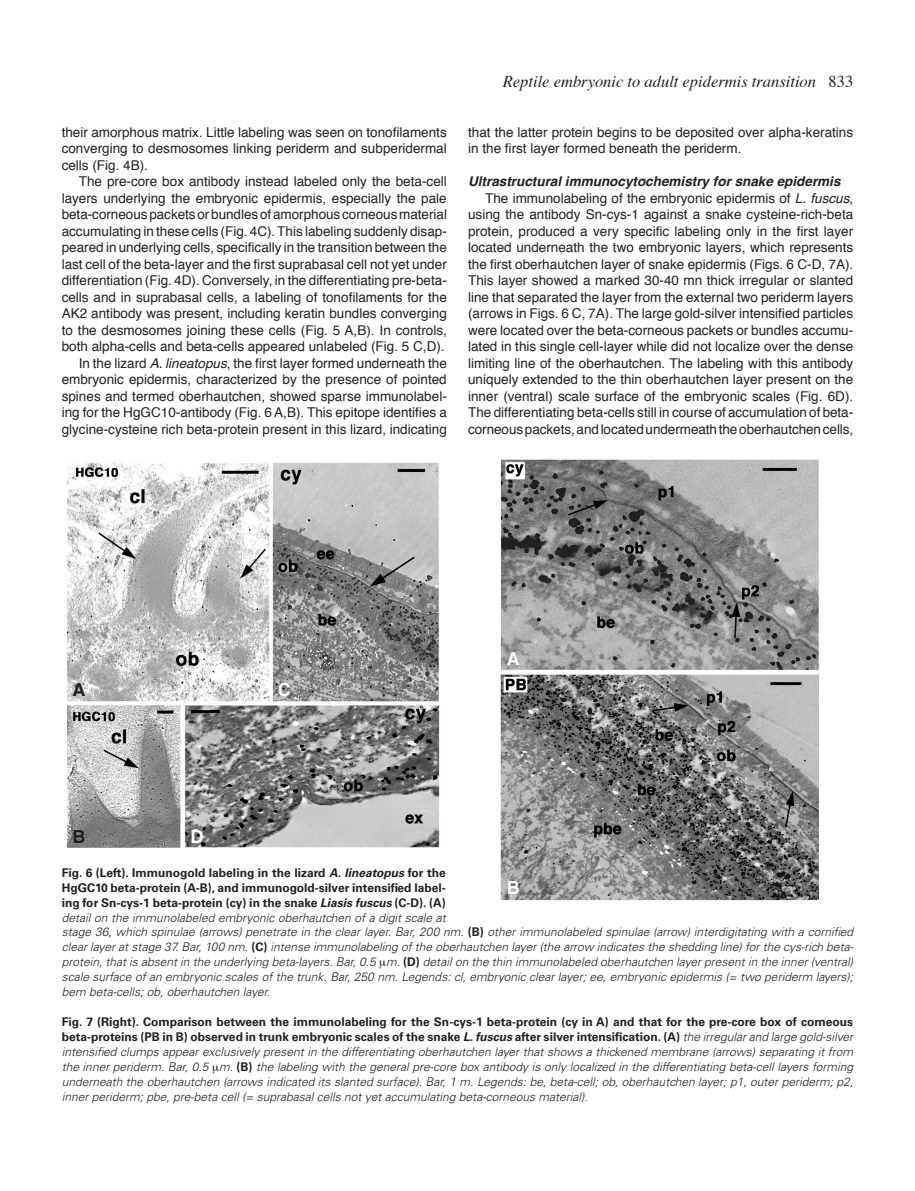
<style>
.page{position:relative;width:915px;height:1191px;background:#fff}
.page>*{position:absolute;margin:0;border:0;box-sizing:border-box;transform-origin:0 0}
._0-PictureA_B_C{font:700 18px "Helvetica";color:#fff}
._0-PictureA_B_C-2{font:700 18px "Helvetica";color:#231f20}
.t1{font:italic 16.5px "Times";color:#231f20}
._0-Texto{font:13.5px/16.5px "Helvetica";color:#231f20;text-align:justify}
._0-TitleSmall-2{font:italic 700 13.5px "Helvetica";color:#231f20}
._0-PictureLegendText{font:italic 300 12px/15px "Univers LT Std";color:#231f20;text-align:justify}
._0-PictureLegendText-2{font:700 12px/15px "Univers LT Std";color:#231f20;text-align:justify}
.s1{font-style:italic}
.s2{font-style:normal}
.s3{font-weight:300;font-style:italic}
.s4{font-weight:700;font-style:normal}
.s5{font-weight:700}
</style>
<div class="page">
<img style="left:66px;top:462px;width:374px;height:386px">
<img style="left:500px;top:459px;width:319px;height:442px">
<p class="_0-Texto" style="left:62px;top:124px;width:386px">their amorphous matrix. Little labeling was seen on tonofilaments converging to desmosomes linking periderm and subperidermal cells (Fig. 4B).</p>
<p class="_0-Texto" style="left:62px;top:174px;width:386px;text-indent:17px">The pre-core box antibody instead labeled only the beta-cell layers underlying the embryonic epidermis, especially the pale beta-corneous packets or bundles of amorphous corneous material accumulating in these cells (Fig. 4C). This labeling suddenly disap&shy;peared in underlying cells, specifically in the transition between the last cell of the beta-layer and the first suprabasal cell not yet under differentiation (Fig. 4D). Conversely, in the differentiating pre-beta&shy;cells and in suprabasal cells, a labeling of tonofilaments for the AK2 antibody was present, including keratin bundles converging to the desmosomes joining these cells (Fig. 5 A,B). In controls, both alpha-cells and beta-cells appeared unlabeled (Fig. 5 C,D).</p>
<p class="_0-Texto" style="left:62px;top:355px;width:386px;text-indent:17px">In the lizard <span class="s1">A. lineatopus</span>, the first layer formed underneath the embryonic epidermis, characterized by the presence of pointed spines and termed oberhautchen, showed sparse immunolabel&shy;ing for the HgGC10-antibody (Fig. 6 A,B). This epitope identifies a glycine-cysteine rich beta-protein present in this lizard, indicating</p>
<p class="t1" style="left:502px;top:67px;width:352px">Reptile embryonic to adult epidermis transition <span class="s2">833</span></p>
<p class="_0-Texto" style="left:468px;top:124px;width:386px">that the latter protein begins to be deposited over alpha-keratins in the first layer formed beneath the periderm.</p>
<p class="_0-TitleSmall-2" style="left:468px;top:170px;width:374px">Ultrastructural immunocytochemistry for snake epidermis</p>
<p class="_0-Texto" style="left:468px;top:190px;width:386px;text-indent:17px">The immunolabeling of the embryonic epidermis of <span class="s1">L. fuscus</span>, using the antibody Sn-cys-1 against a snake cysteine-rich-beta protein, produced a very specific labeling only in the first layer located underneath the two embryonic layers, which represents the first oberhautchen layer of snake epidermis (Figs. 6 C-D, 7A).<br>This layer showed a marked 30-40 mn thick irregular or slanted line that separated the layer from the external two periderm layers (arrows in Figs. 6 C, 7A). The large gold-silver intensified particles were located over the beta-corneous packets or bundles accumu&shy;lated in this single cell-layer while did not localize over the dense limiting line of the oberhautchen. The labeling with this antibody uniquely extended to the thin oberhautchen layer present on the inner (ventral) scale surface of the embryonic scales (Fig. 6D).<br>The differentiating beta-cells still in course of accumulation of beta&shy;corneous packets, and located undermeath the oberhautchen cells,</p>
<p class="_0-PictureA_B_C-2" style="left:72px;top:675px;width:14px">A</p>
<p class="_0-PictureA_B_C-2" style="left:72px;top:822px;width:14px">B</p>
<p class="_0-PictureA_B_C" style="left:190px;top:822px;width:14px">D</p>
<p class="_0-PictureA_B_C" style="left:278px;top:675px;width:14px">C</p>
<p class="_0-PictureLegendText-2" style="left:62px;top:865px;width:385px">Fig. 6 (Left). Immunogold labeling in the lizard <span class="s1">A. lineatopus</span> for the HgGC10 beta-protein (A-B), and immunogold-silver intensified label&shy;ing for Sn-cys-1 beta-protein (cy) in the snake <span class="s1">Liasis fuscus</span> (C-D). (A) <span class="s3">detail on the immunolabeled embryonic oberhautchen of a digit scale at</span></p>
<p class="_0-PictureA_B_C" style="left:506px;top:643px;width:14px">A</p>
<p class="_0-PictureA_B_C" style="left:506px;top:873px;width:14px">B</p>
<p class="_0-PictureLegendText" style="left:62px;top:924px;width:793px">stage 36, which spinulae (arrows) penetrate in the clear layer. Bar, 200 nm. <span class="s4">(B)</span> other immunolabeled spinulae (arrow) interdigitating with a cornified clear layer at stage 37. Bar, 100 nm. <span class="s4">(C)</span> intense immunolabeling of the oberhautchen layer (the arrow indicates the shedding line) for the cys-rich beta&shy;protein, that is absent in the underlying beta-layers. Bar, 0.5 m. <span class="s4">(D)</span> detail on the thin immunolabeled oberhautchen layer present in the inner (ventral) scale surface of an embryonic scales of the trunk. Bar, 250 nm. Legends: cl, embryonic clear layer; ee, embryonic epidermis (= two periderm layers); bem beta-cells; ob, oberhautchen layer.</p>
<p class="_0-PictureLegendText" style="left:62px;top:1014px;width:792px"><span class="s4">Fig. 7 (Right). Comparison between the immunolabeling for the Sn-cys-1 beta-protein (cy in A) and that for the pre-core box of corneous beta-proteins (PB in B) observed in trunk embryonic scales of the snake</span> <span class="s5">L. fuscus</span> <span class="s4">after silver intensification. (A)</span> the irregular and large gold-silver intensified clumps appear exclusively present in the differentiating oberhautchen layer that shows a thickened membrane (arrows) separating it from the inner periderm. Bar, 0.5 m. <span class="s4">(B)</span> the labeling with the general pre-core box antibody is only localized in the differentiating beta-cell layers forming underneath the oberhautchen (arrows indicated its slanted surface). Bar, 1 m. Legends: be, beta-cell; ob, oberhautchen layer; p1, outer periderm; p2, inner periderm; pbe, pre-beta cell (= suprabasal cells not yet accumulating beta-corneous material).</p>
</div>
